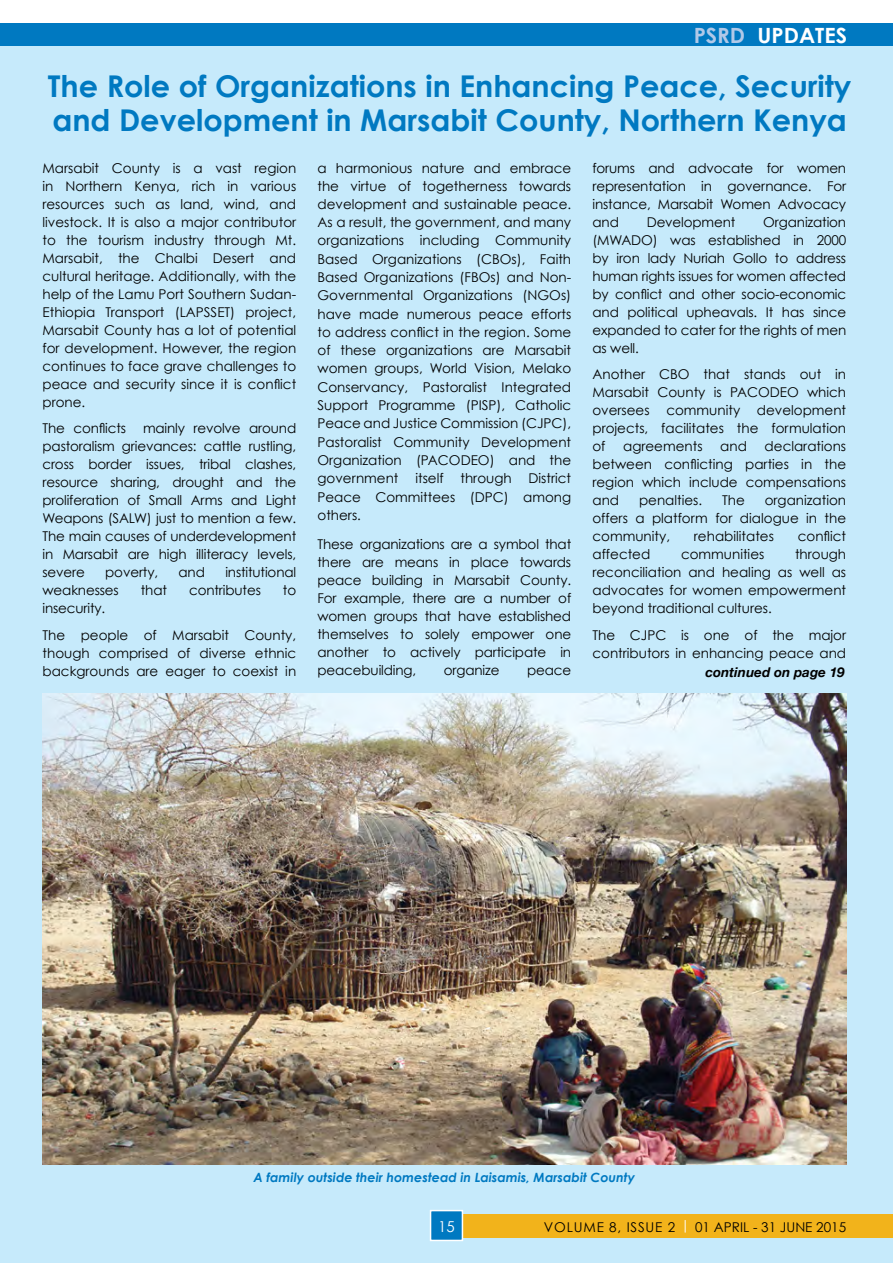
<style>
.page{position:relative;width:893px;height:1263px;background:#fff}
.page>*{position:absolute;margin:0;border:0;box-sizing:border-box;transform-origin:0 0}
.t1{font:700 30px/34.5px "Century Gothic";color:#0079c1}
.t2{font:700 21px "Century Gothic";color:#fff;scale:1.04 1}
.t3{font:15px "Century Gothic";color:#fff}
.t4{font:13.5px/18px "Century Gothic";color:#000;text-align:justify}
.t5{font:italic 700 13.5px "Helvetica Neue";color:#000}
.t6{font:italic 700 12.75px "Century Gothic";color:#0079c1}
.s1{color:#b1c9e8}
.s2{color:#fff}
</style>
<div class="page">
<div style="left:0;top:46px;width:893px;height:1217px;background:#c6eafb"></div>
<div style="left:431px;top:1214px;width:462px;height:24px;background:#f2b31b"></div>
<div style="left:0;top:23px;width:893px;height:23px;background:#0079c1"></div>
<div style="left:430px;top:1210px;width:33px;height:31px;background:#0079c1;border:2px solid #fff"></div>
<img style="left:43px;top:693px;width:803px;height:471px">
<h2 class="t2" style="left:694px;top:22px;width:149px"><span class="s1">PSRD</span> UPDATES</h2>
<h1 class="t1" style="left:48px;top:68px;width:805px">The Role of Organizations in Enhancing Peace, Security and Development in Marsabit County, N orthern Kenya</h1>
<p class="t4" style="left:43px;top:159px;width:255px">Marsabit County is a vast region in Northern Kenya, rich in various resources such as land, wind, and livestock. It is also a major contributor to the tourism industry through Mt.<br>Marsabit, the Chalbi Desert and cultural heritage. Additionally, with the help of the Lamu Port Southern Sudan-Ethiopia Transport (LAPSSET) project, Marsabit County has a lot of potential for development. However, the region continues to face grave challenges to peace and security since it is conflict prone.</p>
<p class="t4" style="left:43px;top:419px;width:85px">The conflicts</p>
<p class="t4" style="left:43px;top:419px;width:255px;text-indent:100px">mainly revolve around pastoralism grievances: cattle rustling, cross border issues, tribal clashes, resource sharing, drought and the proliferation of Small Arms and Light Weapons (SALW) just to mention a few.<br>The main causes of underdevelopment in Marsabit are high illiteracy levels, severe</p>
<p class="t4" style="left:105px;top:563px;width:54px">poverty,</p>
<p class="t4" style="left:179px;top:563px;width:28px">and</p>
<p class="t4" style="left:225px;top:563px;width:72px">institutional</p>
<p class="t4" style="left:43px;top:581px;width:78px">weaknesses</p>
<p class="t4" style="left:141px;top:581px;width:28px">that</p>
<p class="t4" style="left:189px;top:581px;width:73px">contributes</p>
<p class="t4" style="left:283px;top:581px;width:15px">to</p>
<p class="t4" style="left:43px;top:595px;width:255px;line-height:26.5px">insecurity.<br>The people of Marsabit County,</p>
<p class="t4" style="left:43px;top:644px;width:255px">though comprised of diverse ethnic backgrounds are eager to coexist in</p>
<p class="t4" style="left:317px;top:158px;width:255px">a harmonious nature and embrace the virtue of togetherness towards development and sustainable peace.<br>As a result, the government, and many organizations including Community Based Organizations (CBOs), Faith Based Organizations (FBOs) and Non-Governmental Organizations (NGOs) have made numerous peace efforts to address conflict in the region. Some of these organizations are Marsabit women groups, World Vision, Melako Conservancy, Pastoralist Integrated Support Programme (PISP), Catholic Peace and Justice Commission (CJPC), Pastoralist Community Development Organization (PACODEO) and the government</p>
<p class="t4" style="left:317px;top:469px;width:255px;text-indent:143px">through District Peace Committees (DPC) among others.</p>
<p class="t4" style="left:317px;top:535px;width:255px">These organizations are a symbol that there are means in place towards peace building in Marsabit County.<br>For example, there are a number of women groups that have established themselves to solely empower one another to actively participate in peacebuilding,</p>
<p class="t4" style="left:415px;top:469px;width:30px">itself</p>
<p class="t4" style="left:444px;top:661px;width:57px">organize</p>
<p class="t4" style="left:527px;top:661px;width:46px">peace</p>
<p class="t4" style="left:592px;top:159px;width:255px">forums and advocate for women representation in governance. For instance, Marsabit Women Advocacy and</p>
<p class="t4" style="left:592px;top:213px;width:255px;text-indent:171px">Organization (MWADO) was established in 2000 by iron lady Nuriah Gollo to address human rights issues for women affected by conflict and other socio-economic and political upheavals. It has since expanded to cater for the rights of men as well.</p>
<p class="t4" style="left:592px;top:365px;width:255px">Another CBO that stands out in Marsabit County is PACODEO which oversees community development projects, facilitates the formulation of</p>
<p class="t4" style="left:647px;top:213px;width:90px">Development</p>
<p class="t4" style="left:592px;top:437px;width:255px;text-indent:172px">declarations between conflicting parties in the region which include compensations and</p>
<p class="t4" style="left:623px;top:437px;width:81px">agreements</p>
<p class="t4" style="left:720px;top:437px;width:28px">and</p>
<p class="t4" style="left:592px;top:491px;width:255px;text-indent:172px">organization offers a platform for dialogue in the community,</p>
<p class="t4" style="left:639px;top:491px;width:65px">penalties.</p>
<p class="t4" style="left:722px;top:491px;width:24px">The</p>
<p class="t4" style="left:694px;top:527px;width:81px">rehabilitates</p>
<p class="t4" style="left:798px;top:527px;width:50px">conflict</p>
<p class="t4" style="left:592px;top:545px;width:59px">affected</p>
<p class="t4" style="left:681px;top:545px;width:85px">communities</p>
<p class="t4" style="left:592px;top:545px;width:255px;text-indent:203px">through reconciliation and healing as well as advocates for women empowerment beyond traditional cultures.</p>
<p class="t4" style="left:592px;top:626px;width:255px">The CJPC is one of the major contributors in enhancing peace and</p>
<p class="t5" style="left:705px;top:664px;width:141px">continued on page 19</p>
<p class="t6" style="left:254px;top:1169px;width:383px">A family outside their homestead in Laisamis, Marsabit County</p>
<p class="t3" style="left:438px;top:1217px;width:18px">15</p>
<p class="t4" style="left:544px;top:1217px;width:304px">Volume 8, Iss ue 2 <span class="s2">|</span> 01 APRIL - 31 JUNE 2015</p>
</div>
